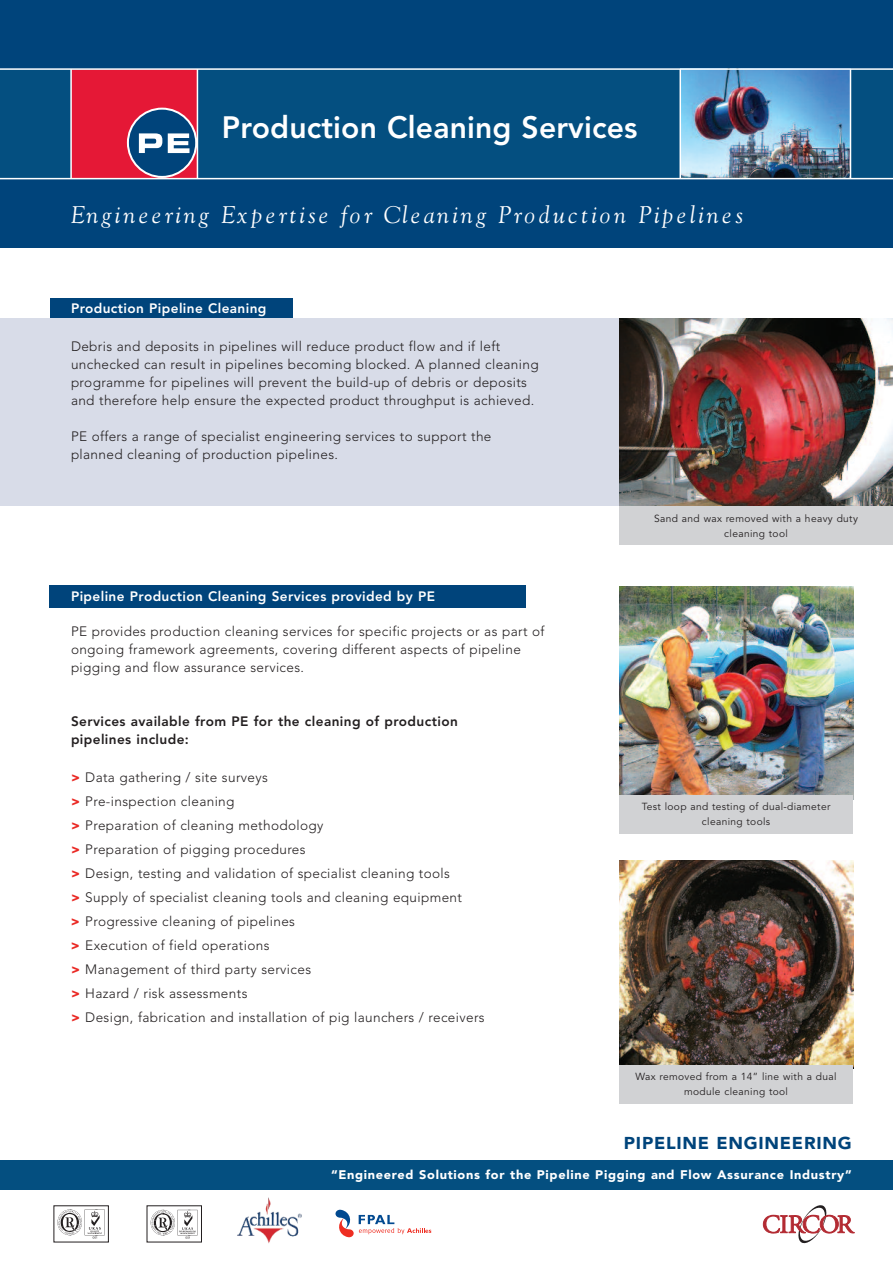
<style>
.page{position:relative;width:893px;height:1263px;background:#fff}
.page>*{position:absolute;margin:0;border:0;box-sizing:border-box;transform-origin:0 0}
.t1{font:800 30.6px "Avenir";letter-spacing:.005em;color:#fff}
.t2{font:italic 24.15px "Goudy Old Style BT";letter-spacing:.15em;color:#fff}
.t3{font:900 17.1px "Avenir";letter-spacing:.04em;color:#00447b;scale:1.05 1}
.t4{font:300 13.65px/24px "Avenir";letter-spacing:.025em;color:#231f20}
.t5{font:800 13.65px "Avenir";letter-spacing:.03em;color:#fff}
.t6{font:800 13.65px/18px "Avenir";letter-spacing:.03em;color:#231f20}
.t7{font:900 12.45px "Avenir";letter-spacing:.055em;color:#fff}
.t8{font:10.2px/15px "Avenir";letter-spacing:.035em;color:#231f20;text-align:center}
.s1{font-weight:900;color:#ea2924}
</style>
<div class="page">
<div style="left:50px;top:585px;width:476px;height:23px;background:#00447b"></div>
<div style="left:50px;top:298px;width:242px;height:23px;background:#00447b"></div>
<div style="left:0;top:319px;width:893px;height:187px;background:#d8dce8"></div>
<img style="left:619px;top:319px;width:274px;height:187px">
<div style="left:0;top:178px;width:893px;height:70px;background:#00447b"></div>
<div style="left:0;top:0;width:893px;height:77px;background:#00447b"></div>
<div style="left:0;top:69px;width:893px;height:110px;background:#044f80"></div>
<img style="left:681px;top:70px;width:169px;height:108px">
<svg style="left:72px;top:70px;width:125px;height:108px"></svg>
<hr style="left:679px;top:69px;width:2px;height:110px;background:#fff">
<hr style="left:850px;top:69px;width:1px;height:110px;background:#fff">
<hr style="left:70px;top:69px;width:2px;height:110px;background:#fff">
<hr style="left:197px;top:69px;width:1px;height:110px;background:#fff">
<hr style="left:0;top:68px;width:893px;height:2px;background:#fff">
<hr style="left:0;top:178px;width:893px;height:1px;background:#fff">
<div style="left:0;top:1160px;width:893px;height:30px;background:#044f80"></div>
<div style="left:619px;top:506px;width:274px;height:39px;background:#d1d2d4"></div>
<img style="left:619px;top:586px;width:234px;height:209px">
<div style="left:619px;top:795px;width:234px;height:38px;background:#d1d2d4"></div>
<img style="left:619px;top:860px;width:234px;height:205px">
<div style="left:619px;top:1065px;width:234px;height:38px;background:#d1d2d4"></div>
<img style="left:237px;top:1197px;width:65px;height:47px">
<svg style="left:335px;top:1210px;width:96px;height:27px"></svg>
<svg style="left:58px;top:1209px;width:47px;height:30px"></svg>
<svg style="left:151px;top:1210px;width:46px;height:29px"></svg>
<svg style="left:763px;top:1205px;width:91px;height:39px"></svg>
<h1 class="t1" style="left:222px;top:114px;width:417px">Production Cleaning Services</h1>
<h2 class="t2" style="left:71px;top:205px;width:674px">Engineering Expertise for Cleaning Production Pipelines</h2>
<p class="t5" style="left:71px;top:303px;width:197px">Production Pipeline Cleaning</p>
<p class="t4" style="left:71px;top:338px;width:469px;line-height:18px">Debris and deposits in pipelines will reduce product flow and if left unchecked can result in pipelines becoming blocked. A planned cleaning programme for pipelines will prevent the build-up of debris or deposits and therefore help ensure the expected product throughput is achieved.</p>
<p class="t4" style="left:71px;top:428px;width:422px;line-height:18px">PE offers a range of specialist engineering services to support the planned cleaning of production pipelines.</p>
<p class="t5" style="left:71px;top:590px;width:366px">Pipeline Production Cleaning Services provided by PE</p>
<p class="t4" style="left:71px;top:624px;width:475px;line-height:18px">PE provides production cleaning services for specific projects or as part of ongoing framework agreements, covering different aspects of pipeline pigging and flow assurance services.</p>
<p class="t6" style="left:71px;top:714px;width:388px">Services available from PE for the cleaning of production pipelines include:</p>
<p class="t4" style="left:71px;top:766px;width:415px"><span class="s1">&gt;</span> Data gathering / site surveys<br><span class="s1">&gt;</span> Pre-inspection cleaning<br><span class="s1">&gt;</span> Preparation of cleaning methodology<br><span class="s1">&gt;</span> Preparation of pigging procedures<br><span class="s1">&gt;</span> Design, testing and validation of specialist cleaning tools<br><span class="s1">&gt;</span> Supply of specialist cleaning tools and cleaning equipment<br><span class="s1">&gt;</span> Progressive cleaning of pipelines<br><span class="s1">&gt;</span> Execution of field operations<br><span class="s1">&gt;</span> Management of third party services<br><span class="s1">&gt;</span> Hazard / risk assessments<br><span class="s1">&gt;</span> Design, fabrication and installation of pig launchers / receivers</p>
<p class="t8" style="left:654px;top:511px;width:205px">Sand and wax removed with a heavy duty cleaning tool</p>
<p class="t8" style="left:642px;top:800px;width:190px">Test loop and testing of dual-diameter cleaning tools</p>
<p class="t8" style="left:636px;top:1070px;width:203px">Wax removed from a 14” line with a dual module cleaning tool</p>
<p class="t3" style="left:624px;top:1136px;width:218px">PIPELINE ENGINEERING</p>
<p class="t7" style="left:331px;top:1169px;width:522px">“Engineered Solutions for the Pipeline Pigging and Flow Assurance Industry”</p>
</div>
